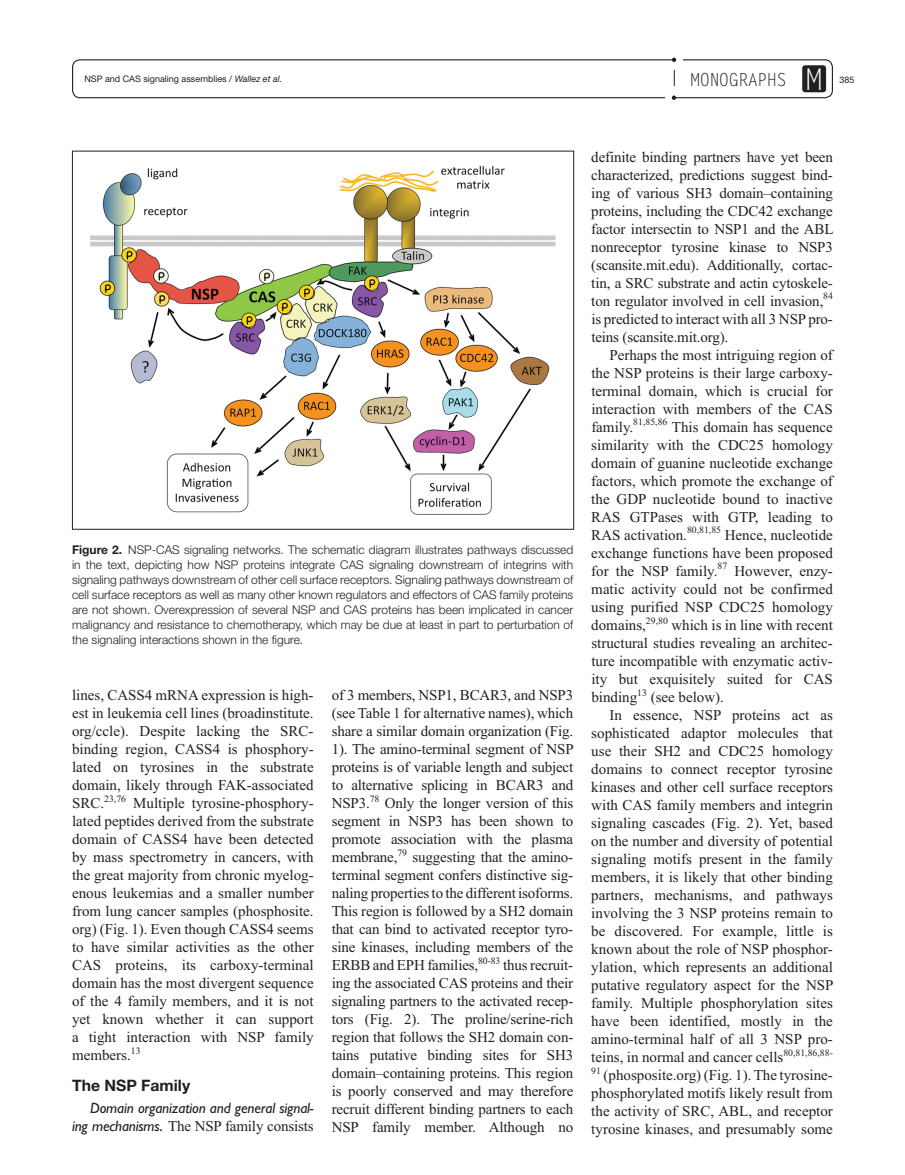
<style>
.page{position:relative;width:905px;height:1175px;background:#fff}
.page>*{position:absolute;margin:0;border:0;box-sizing:border-box;transform-origin:0 0}
.t1{font:18px "Letter Gothic Std";letter-spacing:-.04em;color:#231f20;scale:.95 1}
.t2{font:700 15.75px "Helvetica Neue";color:#231f20}
.t3{font:15px/18px "Times New Roman";color:#231f20;text-align:justify}
.t4{font:italic 15px "Gill Sans";letter-spacing:-.01em;color:#231f20}
.t5{font:300 12px/15px "Helvetica Neue";color:#231f20;text-align:justify}
.t6{font:9.75px "Times New Roman";color:#231f20}
.t7{font:9px "Helvetica Neue";color:#231f20}
.s1{font-style:italic}
.s2{font-size:30px;color:#fff}
.s3{font-weight:700}
.s4{font-size:15px}
.s5{font-family:"Gill Sans";font-style:italic}
.s6{font-family:"Helvetica Neue";font-style:italic}
</style>
<div class="page">
<div style="left:72px;top:59px;width:760px;height:39px;border:1px solid #231f20;border-radius:8px"></div>
<svg style="left:674px;top:70px;width:1px;height:16px"></svg>
<div style="left:672px;top:48px;width:10px;height:15px;background:#fff"></div>
<svg style="left:672px;top:58px;width:4px;height:4px"></svg>
<div style="left:665px;top:86px;width:11px;height:15px;background:#fff"></div>
<svg style="left:671px;top:95px;width:5px;height:5px"></svg>
<div style="left:802px;top:65px;width:24px;height:27px;background:#231f20;border-radius:3px"></div>
<img style="left:90px;top:165px;width:466px;height:350px">
<p class="t7" style="left:84px;top:74px;width:199px">NSP and CAS signaling assemblies / <span class="s1">Wallez et al.</span></p>
<p class="t1" style="left:690px;top:69px;width:141px">MONOGRAPHS <span class="s2">M</span></p>
<p class="t7" style="left:839px;top:74px;width:17px">385</p>
<p class="t5" style="left:72px;top:541px;width:503px"><span class="s3">Figure 2.</span> NSP-CAS signaling networks. The schematic diagram illustrates pathways discussed in the text, depicting how NSP proteins integrate CAS signaling downstream of integrins with signaling pathways downstream of other cell surface receptors. Signaling pathways downstream of cell surface receptors as well as many other known regulators and effectors of CAS family proteins are not shown. Overexpression of several NSP and CAS proteins has been implicated in cancer malignancy and resistance to chemotherapy, which may be due at least in part to perturbation of the signaling interactions shown in the figure.</p>
<p class="t3" style="left:72px;top:686px;width:243px">lines, CASS4 mRNA expression is high&shy;est in leukemia cell lines (broadinstitute. org/ccle). Despite lacking the SRC&shy;binding region, CASS4 is phosphory&shy;lated on tyrosines in the substrate domain, likely through FAK-associated</p>
<p class="t6" style="left:72px;top:793px;width:56px"><span class="s4">SRC.</span>23,76</p>
<p class="t3" style="left:72px;top:794px;width:243px;text-indent:61px">Multiple tyrosine-phosphory&shy;lated peptides derived from the substrate domain of CASS4 have been detected by mass spectrometry in cancers, with the great majority from chronic myelog&shy;enous leukemias and a smaller number from lung cancer samples (phosphosite. org) (Fig. 1). Even though CASS4 seems to have similar activities as the other CAS proteins, its carboxy-terminal domain has the most divergent sequence of the 4 family members, and it is not yet known whether it can support a tight interaction with NSP family members.</p>
<p class="t6" style="left:131px;top:1045px;width:11px">13</p>
<p class="t2" style="left:72px;top:1075px;width:120px">The NSP Family</p>
<p class="t4" style="left:90px;top:1099px;width:225px">Domain organization and general signal-</p>
<p class="t3" style="left:72px;top:1117px;width:243px"><span class="s5">ing mechanisms</span><span class="s6">.</span> The NSP family consists</p>
<p class="t3" style="left:331px;top:686px;width:244px">of 3 members, NSP1, BCAR3, and NSP3 (see Table 1 for alternative names), which share a similar domain organization (Fig.<br>1). The amino-terminal segment of NSP proteins is of variable length and subject to alternative splicing in BCAR3 and NSP3.</p>
<p class="t6" style="left:370px;top:793px;width:11px">78</p>
<p class="t3" style="left:331px;top:794px;width:243px;text-indent:53px">Only the longer version of this segment in NSP3 has been shown to promote association with the plasma membrane,</p>
<p class="t6" style="left:397px;top:847px;width:11px">79</p>
<p class="t3" style="left:331px;top:848px;width:243px;text-indent:81px">suggesting that the amino&shy;terminal segment confers distinctive sig&shy;naling properties to the different isoforms.<br>This region is followed by a SH2 domain that can bind to activated receptor tyro&shy;sine kinases, including members of the ERBB and EPH families,</p>
<p class="t6" style="left:478px;top:955px;width:24px">80-83</p>
<p class="t3" style="left:332px;top:956px;width:243px;text-indent:171px">thus recruit&shy;ing the associated CAS proteins and their signaling partners to the activated recep&shy;tors (Fig. 2). The proline/serine-rich region that follows the SH2 domain con&shy;tains putative binding sites for SH3 domain–containing proteins. This region is poorly conserved and may therefore recruit different binding partners to each NSP family member. Although no</p>
<p class="t3" style="left:591px;top:148px;width:244px">definite binding partners have yet been characterized, predictions suggest bind&shy;ing of various SH3 domain–containing proteins, including the CDC42 exchange factor intersectin to NSP1 and the ABL nonreceptor tyrosine kinase to NSP3 (scansite.mit.edu). Additionally, cortac&shy;tin, a SRC substrate and actin cytoskele&shy;ton regulator involved in cell invasion,<sup>84 </sup>is predicted to interact with all 3 NSP pro&shy;teins (scansite.mit.org).</p>
<p class="t3" style="left:591px;top:346px;width:243px;text-indent:18px">Perhaps the most intriguing region of the NSP proteins is their large carboxy&shy;terminal domain, which is crucial for interaction with members of the CAS family.</p>
<p class="t6" style="left:633px;top:417px;width:36px">81,85,86</p>
<p class="t3" style="left:591px;top:418px;width:243px;text-indent:81px">This domain has sequence similarity with the CDC25 homology domain of guanine nucleotide exchange factors, which promote the exchange of the GDP nucleotide bound to inactive RAS GTPases with GTP, leading to RAS activation.</p>
<p class="t6" style="left:687px;top:525px;width:36px">80,81,85</p>
<p class="t3" style="left:591px;top:526px;width:243px;text-indent:133px">Hence, nucleotide exchange functions have been proposed for the NSP family.</p>
<p class="t6" style="left:717px;top:561px;width:11px">87</p>
<p class="t3" style="left:591px;top:562px;width:243px;text-indent:143px">However, enzy&shy;matic activity could not be confirmed using purified NSP CDC25 homology domains,</p>
<p class="t6" style="left:646px;top:615px;width:23px">29,80</p>
<p class="t3" style="left:591px;top:616px;width:243px;text-indent:80px">which is in line with recent structural studies revealing an architec&shy;ture incompatible with enzymatic activ&shy;ity but exquisitely suited for CAS binding</p>
<p class="t6" style="left:637px;top:687px;width:11px">13</p>
<p class="t3" style="left:650px;top:688px;width:75px">(see below).</p>
<p class="t3" style="left:609px;top:706px;width:225px">In essence, NSP proteins act as</p>
<p class="t3" style="left:591px;top:724px;width:243px">sophisticated adaptor molecules that</p>
<p class="t3" style="left:591px;top:742px;width:243px">use their SH2 and CDC25 homology</p>
<p class="t3" style="left:591px;top:760px;width:243px">domains to connect receptor tyrosine</p>
<p class="t3" style="left:591px;top:778px;width:243px">kinases and other cell surface receptors</p>
<p class="t3" style="left:591px;top:796px;width:243px">with CAS family members and integrin</p>
<p class="t3" style="left:591px;top:814px;width:243px">signaling cascades (Fig. 2). Yet, based</p>
<p class="t3" style="left:591px;top:832px;width:243px">on the number and diversity of potential</p>
<p class="t3" style="left:591px;top:850px;width:243px">signaling motifs present in the family</p>
<p class="t3" style="left:591px;top:868px;width:243px">members, it is likely that other binding</p>
<p class="t3" style="left:591px;top:886px;width:243px">partners, mechanisms, and pathways</p>
<p class="t3" style="left:591px;top:904px;width:243px">involving the 3 NSP proteins remain to</p>
<p class="t3" style="left:591px;top:922px;width:243px">be discovered. For example, little is</p>
<p class="t3" style="left:591px;top:940px;width:243px">known about the role of NSP phosphor-</p>
<p class="t3" style="left:591px;top:958px;width:243px">ylation, which represents an additional</p>
<p class="t3" style="left:591px;top:976px;width:244px">putative regulatory aspect for the NSP</p>
<p class="t3" style="left:591px;top:994px;width:243px">family. Multiple phosphorylation sites</p>
<p class="t3" style="left:591px;top:1012px;width:243px">have been identified, mostly in the</p>
<p class="t3" style="left:591px;top:1030px;width:243px">amino-terminal half of all 3 NSP pro-</p>
<p class="t3" style="left:591px;top:1048px;width:193px">teins, in normal and cancer cells</p>
<p class="t6" style="left:783px;top:1047px;width:51px">80,81,86,88-</p>
<p class="t6" style="left:591px;top:1065px;width:11px">91</p>
<p class="t3" style="left:591px;top:1066px;width:243px;text-indent:12px">(phosposite.org) (Fig. 1). The tyrosine&shy;phosphorylated motifs likely result from the activity of SRC, ABL, and receptor tyrosine kinases, and presumably some</p>
</div>
